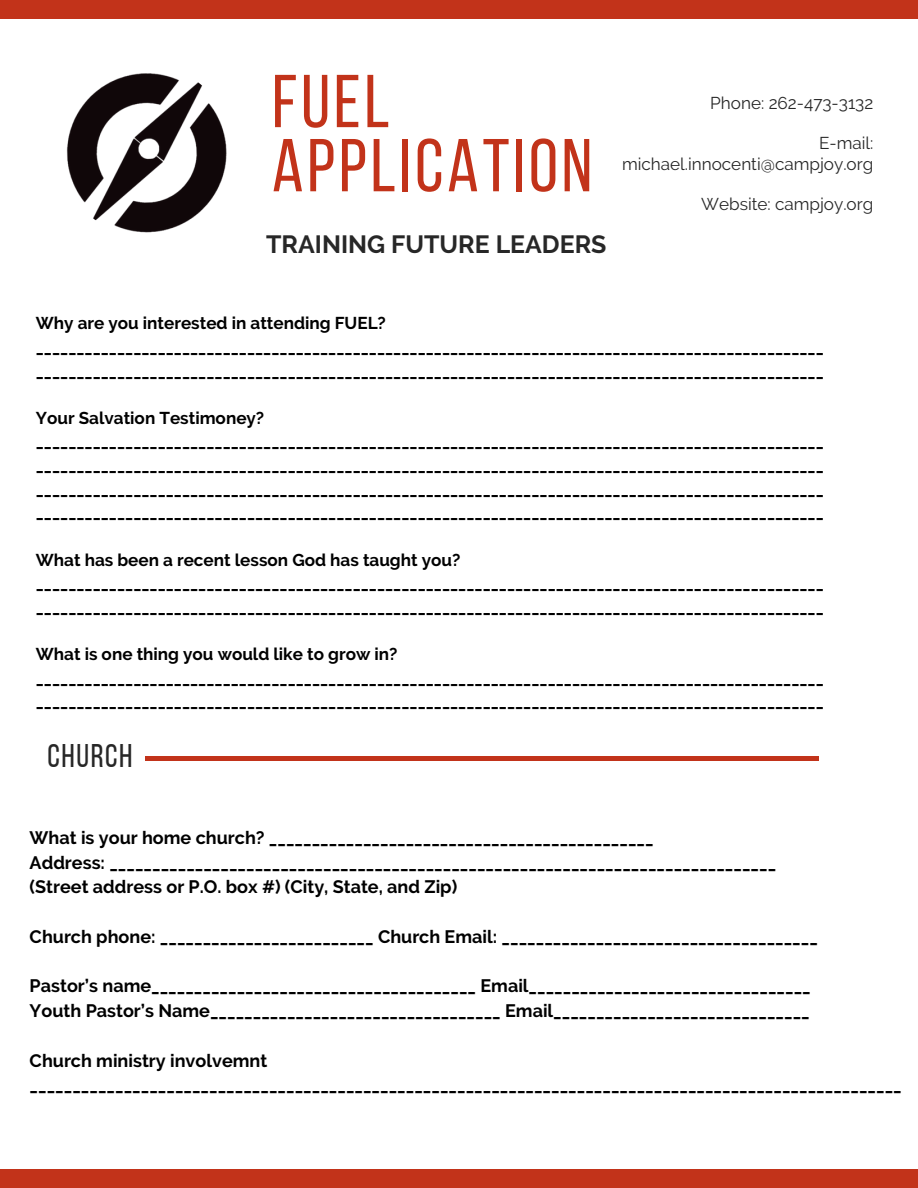
<style>
.page{position:relative;width:918px;height:1188px;background:#fff}
.page>*{position:absolute;margin:0;border:0;box-sizing:border-box;transform-origin:0 0}
.t1{font:74.7px/64.2px "Bebas Neue";letter-spacing:.05em;color:#c2331a}
.t2{font:32.7px "Bebas Neue";letter-spacing:.05em;color:#272727}
.t3{font:700 24.9px "Raleway";color:#272727}
.t4{font:700 18px/24.8px "Raleway";color:#000}
.t5{font:700 17.1px/23.7px "Raleway";color:#000}
.t6{font:17.1px/20.2px "Raleway";color:#272727;text-align:right}
</style>
<div class="page">
<div style="left:145px;top:756px;width:674px;height:5px;background:#c2331a"></div>
<div style="left:0;top:1169px;width:918px;height:19px;background:#c2331a"></div>
<div style="left:0;top:0;width:918px;height:19px;background:#c2331a"></div>
<img style="left:59px;top:64px;width:172px;height:172px;border-radius:50%">
<p class="t1" style="left:272px;top:76px;width:322px">FUEL<br>APPLICATION</p>
<h1 class="t3" style="left:266px;top:230px;width:342px">TRAINING FUTURE LEADERS</h1>
<h4 class="t6" style="left:710px;top:93px;width:165px">Phone: 262-473-3132</h4>
<h4 class="t6" style="left:622px;top:133px;width:253px">E-mail: michael.innocenti@campjoy.org</h4>
<h4 class="t6" style="left:701px;top:194px;width:174px">Website: campjoy.org</h4>
<h2 class="t5" style="left:36px;top:311px;width:790px">Why are you interested in attending FUEL? _________________________________________________________________________________________________ _________________________________________________________________________________________________</h2>
<p class="t5" style="left:36px;top:406px;width:790px">Your Salvation Testimoney? _________________________________________________________________________________________________ _________________________________________________________________________________________________ _________________________________________________________________________________________________ _________________________________________________________________________________________________</p>
<h4 class="t5" style="left:36px;top:548px;width:790px">What has been a recent lesson God has taught you? _________________________________________________________________________________________________ _________________________________________________________________________________________________</h4>
<h4 class="t5" style="left:36px;top:642px;width:790px">What is one thing you would like to grow in? _________________________________________________________________________________________________ _________________________________________________________________________________________________</h4>
<h3 class="t2" style="left:47px;top:743px;width:87px">CHURCH</h3>
<p class="t4" style="left:30px;top:825px;width:748px">What is your home church? _____________________________________________<br>Address: ______________________________________________________________________________ (Street address or P.O. box #) (City, State, and Zip)</p>
<p class="t4" style="left:30px;top:924px;width:790px">Church phone: _________________________ Church Email: _____________________________________</p>
<p class="t4" style="left:30px;top:974px;width:783px">Pastor’s name______________________________________ Email_________________________________<br>Youth Pastor’s Name__________________________________ Email______________________________</p>
<h4 class="t4" style="left:30px;top:1048px;width:874px">Church ministry involvemnt ______________________________________________________________________________________________________</h4>
</div>
